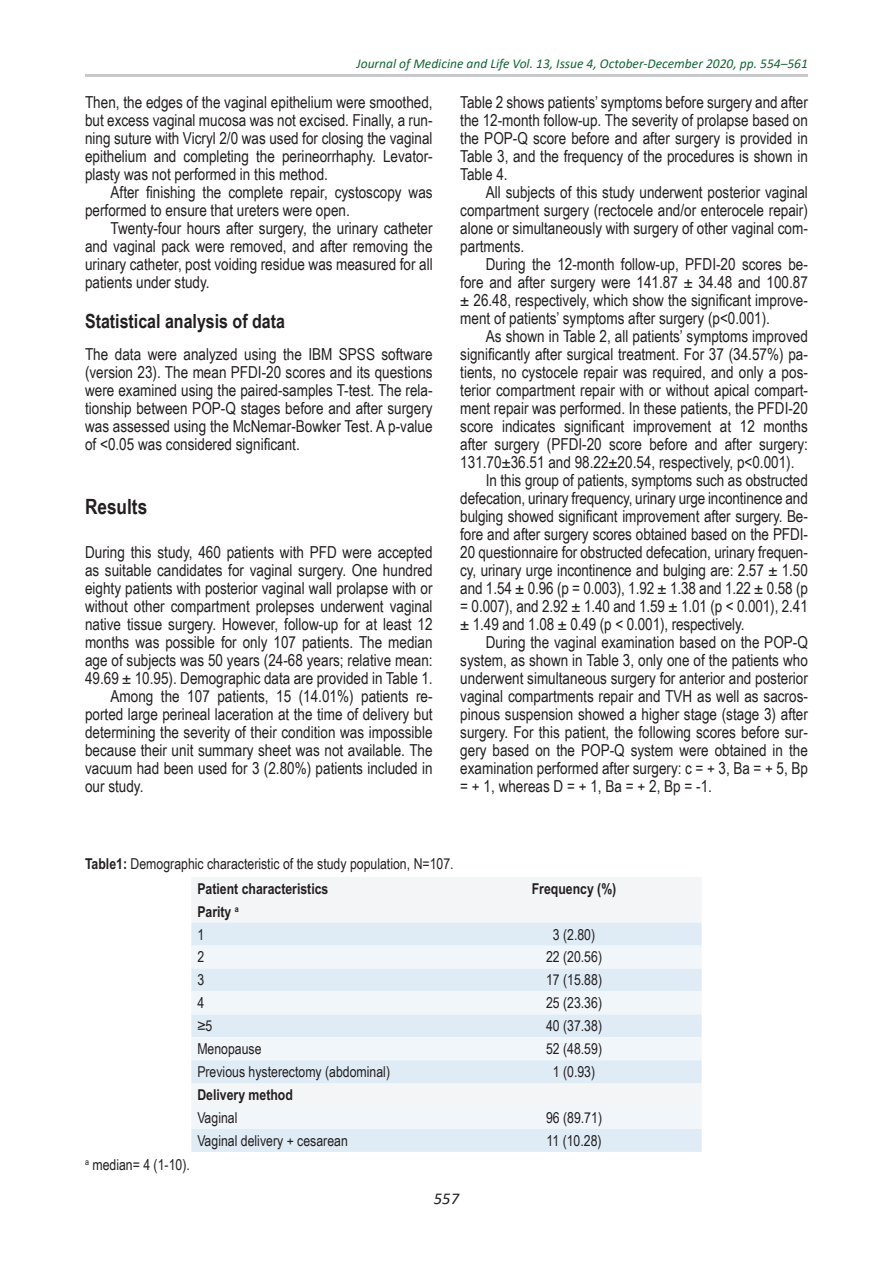
<style>
.page{position:relative;width:893px;height:1263px;background:#fff}
.page>*{position:absolute;margin:0;border:0;box-sizing:border-box;transform-origin:0 0}
.title_2{font:700 21px "Arial Narrow";color:#231f20}
.title_3{font:700 19.5px "Arial Narrow";color:#231f20}
.alineat{font:16.5px/18px "Arial Narrow";color:#231f20;text-align:justify}
.text{font:16.5px/18px "Arial Narrow";color:#231f20;text-align:justify}
.t1{font:italic 16.5px "Calibri";color:#231f20}
.scris_in_tabel{font:15px "Arial Narrow";color:#231f20}
.figure_legend{font:15px "Arial Narrow";color:#231f20}
.scris_in_tabel-2{font:700 15px "Arial Narrow";color:#231f20}
.t2{font:italic 13.5px "Calibri";color:#126635}
.s1{font-weight:700}
</style>
<div class="page">
<hr style="left:85px;top:74px;width:723px;height:3px;background:#c7c8ca">
<div style="left:191px;top:877px;width:511px;height:46px;background:#f4f5f6"></div>
<div style="left:191px;top:923px;width:511px;height:229px;background:#dfecf6"></div>
<svg style="left:191px;top:945px;width:511px;height:184px;fill:#f0f5fa"></svg>
<p class="t2" style="left:356px;top:54px;width:453px">Journal of Medicine and Life Vol. 13, Issue 4, October-December 2020, pp. 554–561</p>
<p class="text" style="left:85px;top:93px;width:349px">Then, the edges of the vaginal epithelium were smoothed, but excess vaginal mucosa was not excised. Finally, a run&shy;ning suture with Vicryl 2/0 was used for closing the vaginal epithelium and completing the perineorrhaphy. Levator&shy;plasty was not performed in this method.</p>
<p class="alineat" style="left:85px;top:183px;width:349px;text-indent:26px">After finishing the complete repair, cystoscopy was performed to ensure that ureters were open.</p>
<p class="alineat" style="left:85px;top:219px;width:349px;text-indent:26px">Twenty-four hours after surgery, the urinary catheter and vaginal pack were removed, and after removing the urinary catheter, post voiding residue was measured for all patients under study.</p>
<p class="title_3" style="left:85px;top:307px;width:201px">Statistical analysis of data</p>
<p class="text" style="left:85px;top:345px;width:349px">The data were analyzed using the IBM SPSS software (version 23). The mean PFDI-20 scores and its questions were examined using the paired-samples T-test. The rela&shy;tionship between POP-Q stages before and after surgery was assessed using the McNemar-Bowker Test. A p-value of &lt;0.05 was considered significant.</p>
<p class="title_2" style="left:85px;top:490px;width:64px">Results</p>
<p class="text" style="left:85px;top:543px;width:349px">During this study, 460 patients with PFD were accepted as suitable candidates for vaginal surgery. One hundred eighty patients with posterior vaginal wall prolapse with or without other compartment prolepses underwent vaginal native tissue surgery. However, follow-up for at least 12 months was possible for only 107 patients. The median age of subjects was 50 years (24-68 years; relative mean:<br>49.69 ± 10.95). Demographic data are provided in Table 1.</p>
<p class="alineat" style="left:85px;top:687px;width:349px;text-indent:26px">Among the 107 patients, 15 (14.01%) patients re&shy;ported large perineal laceration at the time of delivery but determining the severity of their condition was impossible because their unit summary sheet was not available. The vacuum had been used for 3 (2.80%) patients included in our study.</p>
<p class="text" style="left:460px;top:93px;width:349px">Table 2 shows patients’ symptoms before surgery and after the 12-month follow-up. The severity of prolapse based on the POP-Q score before and after surgery is provided in Table 3, and the frequency of the procedures is shown in Table 4.</p>
<p class="alineat" style="left:460px;top:183px;width:349px;text-indent:26px">All subjects of this study underwent posterior vaginal compartment surgery (rectocele and/or enterocele repair) alone or simultaneously with surgery of other vaginal com&shy;partments.</p>
<p class="alineat" style="left:460px;top:255px;width:349px;text-indent:26px">During the 12-month follow-up, PFDI-20 scores be&shy;fore and after surgery were 141.87 ± 34.48 and 100.87 ± 26.48, respectively, which show the significant improve&shy;ment of patients’ symptoms after surgery (p&lt;0.001).</p>
<p class="alineat" style="left:460px;top:327px;width:349px;text-indent:26px">As shown in Table 2, all patients’ symptoms improved significantly after surgical treatment. For 37 (34.57%) pa&shy;tients, no cystocele repair was required, and only a pos&shy;terior compartment repair with or without apical compart&shy;ment repair was performed. In these patients, the PFDI-20 score indicates significant improvement at 12 months after surgery (PFDI-20 score before and after surgery:<br>131.70±36.51 and 98.22±20.54, respectively, p&lt;0.001).</p>
<p class="alineat" style="left:460px;top:471px;width:349px;text-indent:26px">In this group of patients, symptoms such as obstructed defecation, urinary frequency, urinary urge incontinence and bulging showed significant improvement after surgery. Be&shy;fore and after surgery scores obtained based on the PFDI-20 questionnaire for obstructed defecation, urinary frequen&shy;cy, urinary urge incontinence and bulging are: 2.57 ± 1.50 and 1.54 ± 0.96 (p = 0.003), 1.92 ± 1.38 and 1.22 ± 0.58 (p = 0.007), and 2.92 ± 1.40 and 1.59 ± 1.01 (p &lt; 0.001), 2.41 ± 1.49 and 1.08 ± 0.49 (p &lt; 0.001), respectively.</p>
<p class="alineat" style="left:460px;top:633px;width:349px;text-indent:26px">During the vaginal examination based on the POP-Q system, as shown in Table 3, only one of the patients who underwent simultaneous surgery for anterior and posterior vaginal compartments repair and TVH as well as sacros&shy;pinous suspension showed a higher stage (stage 3) after surgery. For this patient, the following scores before sur&shy;gery based on the POP-Q system were obtained in the examination performed after surgery: c = + 3, Ba = + 5, Bp = + 1, whereas D = + 1, Ba = + 2, Bp = -1.</p>
<p class="figure_legend" style="left:85px;top:853px;width:370px"><span class="s1">Table1:</span> Demographic characteristic of the study population, N=107.</p>
<p class="figure_legend" style="left:85px;top:1154px;width:106px"><sup>a</sup> median= 4 (1-10).</p>
<p class="scris_in_tabel-2" style="left:197px;top:880px;width:133px">Patient characteristics</p>
<p class="scris_in_tabel-2" style="left:532px;top:880px;width:86px">Frequency (%)</p>
<p class="scris_in_tabel-2" style="left:197px;top:903px;width:43px">Parity <sup>a</sup></p>
<p class="scris_in_tabel" style="left:197px;top:923px;width:8px">1</p>
<p class="scris_in_tabel" style="left:553px;top:923px;width:44px">3 (2.80)</p>
<p class="scris_in_tabel" style="left:197px;top:946px;width:8px">2</p>
<p class="scris_in_tabel" style="left:546px;top:946px;width:58px">22 (20.56)</p>
<p class="scris_in_tabel" style="left:197px;top:969px;width:8px">3</p>
<p class="scris_in_tabel" style="left:546px;top:969px;width:58px">17 (15.88)</p>
<p class="scris_in_tabel" style="left:197px;top:992px;width:8px">4</p>
<p class="scris_in_tabel" style="left:546px;top:992px;width:58px">25 (23.36)</p>
<p class="scris_in_tabel" style="left:197px;top:1015px;width:17px">≥5</p>
<p class="scris_in_tabel" style="left:546px;top:1015px;width:58px">40 (37.38)</p>
<p class="scris_in_tabel" style="left:197px;top:1038px;width:66px">Menopause</p>
<p class="scris_in_tabel" style="left:546px;top:1038px;width:58px">52 (48.59)</p>
<p class="scris_in_tabel" style="left:197px;top:1061px;width:194px">Previous hysterectomy (abdominal)</p>
<p class="scris_in_tabel" style="left:553px;top:1061px;width:44px">1 (0.93)</p>
<p class="scris_in_tabel-2" style="left:197px;top:1086px;width:97px">Delivery method</p>
<p class="scris_in_tabel" style="left:197px;top:1107px;width:42px">Vaginal</p>
<p class="scris_in_tabel" style="left:546px;top:1107px;width:58px">96 (89.71)</p>
<p class="scris_in_tabel" style="left:197px;top:1129px;width:152px">Vaginal delivery + cesarean</p>
<p class="scris_in_tabel" style="left:546px;top:1129px;width:57px">11 (10.28)</p>
<p class="t1" style="left:434px;top:1187px;width:27px">557</p>
</div>
